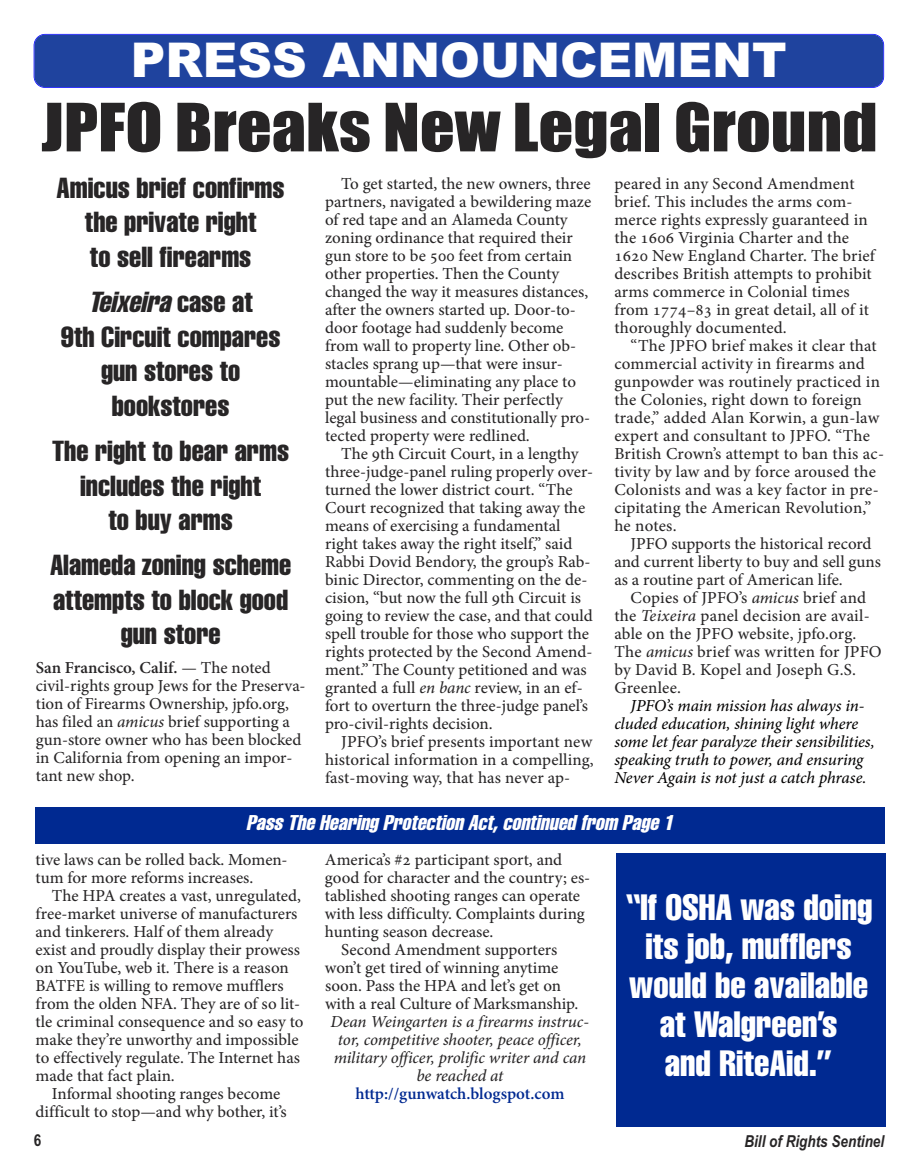
<style>
.page{position:relative;width:918px;height:1161px;background:#fff}
.page>*{position:absolute;margin:0;border:0;box-sizing:border-box;transform-origin:0 0}
.t1{font:61.5px "Impact";color:#272526;scale:1.11 1}
.t2{font:900 48px "Arial";color:#fff}
.t3{font:36px/39px "Helvetica LT Std Comp";color:#fff;text-align:center}
.t4{font:28.5px/34.5px "Helvetica LT Std Comp";color:#272526;text-align:center}
.t5{font:italic 21px "Helvetica LT Std Comp";color:#fff}
.t6{font:16.5px/18px "Adobe Hebrew";color:#272526}
.t7{font:italic 16.5px/18px "Adobe Hebrew";letter-spacing:-.01em;color:#020000}
.t8{font:italic 16.5px/18px "Adobe Hebrew";letter-spacing:-.005em;color:#272526;text-align:center}
.t9{font:700 16.5px "Adobe Hebrew";letter-spacing:-.005em;color:#002991}
.t10{font:italic 700 16.5px "Arial Narrow";color:#272526}
.t11{font:700 16.5px "Arial Narrow";color:#272526}
.s1{font-style:italic}
.s2{font-weight:700}
</style>
<div class="page">
<div style="left:34px;top:35px;width:849px;height:52px;background:#1f439e;border-radius:11px"></div>
<div style="left:34px;top:34px;width:850px;height:54px;border:2px solid #00f;border-radius:12px"></div>
<div style="left:35px;top:807px;width:849px;height:36px;background:#002991"></div>
<div style="left:616px;top:853px;width:269px;height:273px;background:#002991"></div>
<h2 class="t2" style="left:131px;top:33px;width:657px">PRESS ANNOUNCEMENT</h2>
<h1 class="t1" style="left:41px;top:94px;width:755px">JPFO Breaks New Legal Ground</h1>
<h3 class="t4" style="left:57px;top:172px;width:230px">Amicus brief confirms the private right<br>to sell firearms</h3>
<h3 class="t4" style="left:61px;top:287px;width:221px"><span class="s1">Teixeira</span> c a s e a t<br>9th Circuit compares gun stores to bookstores</h3>
<h3 class="t4" style="left:52px;top:435px;width:239px">The right to bear arms includes the right<br>to buy arms</h3>
<h3 class="t4" style="left:50px;top:550px;width:243px">Alameda zoning scheme attempts to block good gun store</h3>
<p class="t6" style="left:36px;top:660px;width:271px"><span class="s2">San Francisco, Calif.</span> — The noted civil-rights group Jews for the Preserva&shy;tion of Firearms Ownership, jpfo.org, has filed an <span class="s1">amicus</span> brief supporting a gun-store owner who has been blocked in California from opening an impor&shy;tant new shop.</p>
<p class="t6" style="left:325px;top:177px;width:268px;text-indent:16px">To get started, the new owners, three partners, navigated a bewildering maze of red tape and an Alameda County zoning ordinance that required their gun store to be 500 feet from certain other properties. Then the County changed the way it measures distances, after the owners started up. Door-to&shy;door footage had suddenly become from wall to property line. Other ob&shy;stacles sprang up—that were insur&shy;mountable—eliminating any place to put the new facility. Their perfectly legal business and constitutionally pro&shy;tected property were redlined.</p>
<p class="t6" style="left:325px;top:447px;width:270px;text-indent:16px">The 9th Circuit Court, in a lengthy three-judge-panel ruling properly over&shy;turned the lower district court. “The Court recognized that taking away the means of exercising a fundamental right takes away the right itself,” said Rabbi Dovid Bendory, the group’s Rab&shy;binic Director, commenting on the de&shy;cision, “but now the full 9th Circuit is going to review the case, and that could spell trouble for those who support the rights protected by the Second Amend&shy;ment.” The County petitioned and was granted a full <span class="s1">en banc</span> review, in an ef&shy;fort to overturn the three-judge panel’s pro-civil-rights decision.</p>
<p class="t6" style="left:325px;top:735px;width:270px;text-align:justify;text-indent:16px">JPFO’s brief presents important new historical information in a compelling, fast-moving way, that has never ap-</p>
<p class="t6" style="left:614px;top:177px;width:262px">peared in any Second Amendment brief. This includes the arms com&shy;merce rights expressly guaranteed in the 1606 Virginia Charter and the 1620 New England Charter. The brief describes British attempts to prohibit arms commerce in Colonial times from 1774–83 in great detail, all of it thoroughly documented.</p>
<p class="t6" style="left:614px;top:339px;width:271px;text-indent:16px">“The JPFO brief makes it clear that commercial activity in firearms and gunpowder was routinely practiced in the Colonies, right down to foreign trade,” added Alan Korwin, a gun-law expert and consultant to JPFO. “The British Crown’s attempt to ban this ac&shy;tivity by law and by force aroused the Colonists and was a key factor in pre&shy;cipitating the American Revolution,” he notes.</p>
<p class="t6" style="left:614px;top:537px;width:268px;text-indent:16px">JPFO supports the historical record and current liberty to buy and sell guns as a routine part of American life.</p>
<p class="t6" style="left:614px;top:591px;width:269px;text-indent:16px">Copies of JPFO’s <span class="s1">amicus</span> brief and the <span class="s1">Teixeira</span> panel decision are avail&shy;able on the JPFO website, jpfo.org.<br>The <span class="s1">amicus</span> brief was written for JPFO by David B. Kopel and Joseph G.S.<br>Greenlee.</p>
<p class="t7" style="left:614px;top:699px;width:262px;text-indent:16px">JPFO’s main mission has always in&shy;cluded education, shining light where some let fear paralyze their sensibilities, speaking truth to power, and ensuring Never Again is not just a catch phrase.</p>
<p class="t5" style="left:246px;top:815px;width:432px">Pass The Hearing Protection Act, continued from Page 1</p>
<p class="t6" style="left:36px;top:853px;width:253px">tive laws can be rolled back. Momen&shy;tum for more reforms increases.</p>
<p class="t6" style="left:36px;top:889px;width:269px;text-indent:16px">The HPA creates a vast, unregulated, free-market universe of manufacturers and tinkerers. Half of them already exist and proudly display their prowess on YouTube, web it. There is a reason BATFE is willing to remove mufflers from the olden NFA. They are of so lit&shy;tle criminal consequence and so easy to make they’re unworthy and impossible to effectively regulate. The Internet has made that fact plain.</p>
<p class="t6" style="left:36px;top:1087px;width:253px;text-align:center">Informal shooting ranges become difficult to stop—and why bother, it’s</p>
<p class="t6" style="left:325px;top:853px;width:239px">America’s #2 participant sport, and</p>
<p class="t6" style="left:325px;top:871px;width:267px">good for character and the country; es-</p>
<p class="t6" style="left:325px;top:889px;width:257px">tablished shooting ranges can operate</p>
<p class="t6" style="left:325px;top:907px;width:261px">with less difficulty. Complaints during</p>
<p class="t6" style="left:325px;top:925px;width:170px">hunting season decrease.</p>
<p class="t6" style="left:341px;top:943px;width:218px">Second Amendment supporters</p>
<p class="t6" style="left:325px;top:961px;width:235px">won’t get tired of winning anytime</p>
<p class="t6" style="left:325px;top:979px;width:238px">soon. Pass the HPA and let’s get on</p>
<p class="t6" style="left:325px;top:997px;width:255px">with a real Culture of Marksmanship.</p>
<p class="t8" style="left:331px;top:1015px;width:260px">Dean Weingarten is a firearms instruc&shy;tor, competitive shooter, peace officer, military officer, prolific writer and can be reached at</p>
<p class="t9" style="left:355px;top:1088px;width:211px">http://gunwatch.blogspot.com</p>
<h3 class="t3" style="left:625px;top:890px;width:249px">“If OSHA was doing its job, mufflers would be available at Walgreen’s<br>and RiteAid.”</h3>
<p class="t11" style="left:34px;top:1131px;width:9px">6</p>
<p class="t10" style="left:744px;top:1132px;width:141px">Bill of Rights Sentinel</p>
</div>
